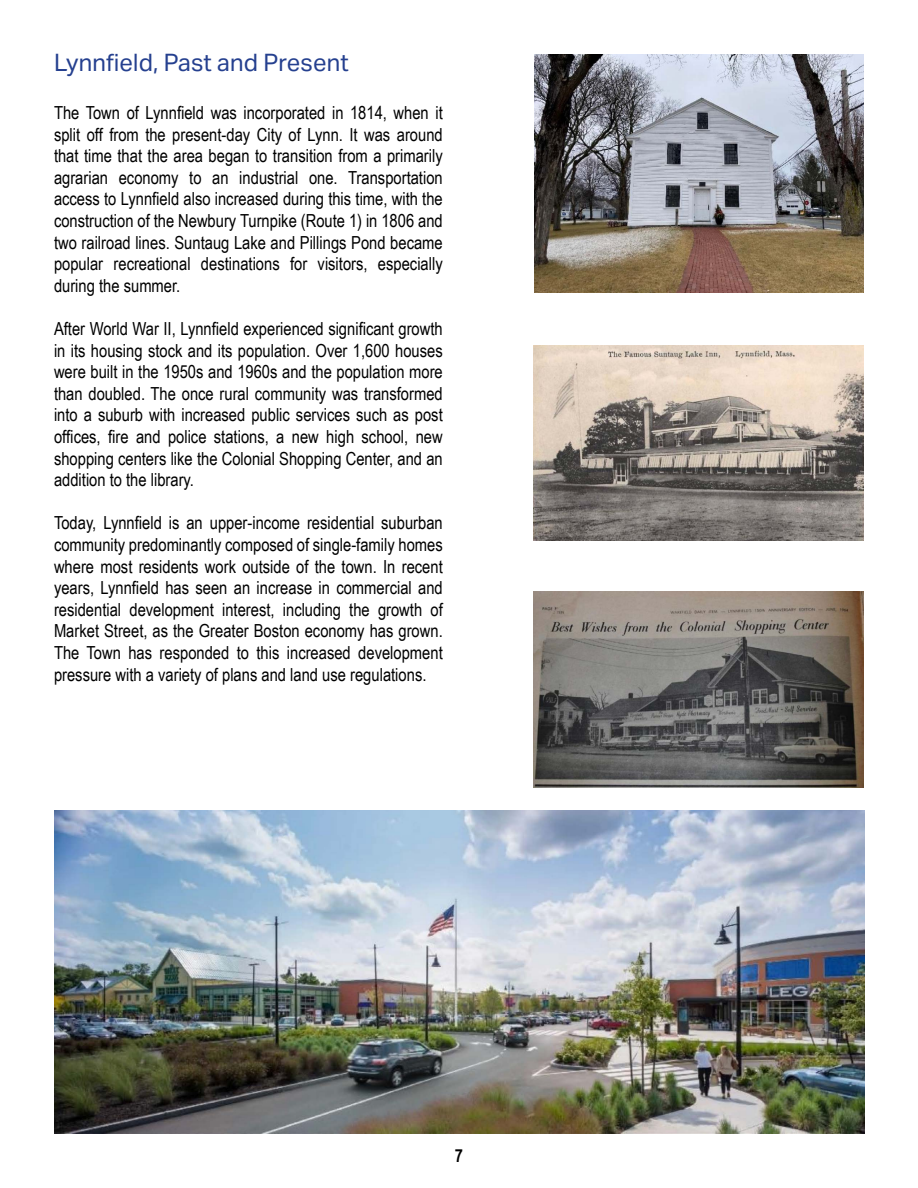
<style>
.page{position:relative;width:918px;height:1188px;background:#fff}
.page>*{position:absolute;margin:0;border:0;box-sizing:border-box;transform-origin:0 0}
.t1{font:24px "Aktiv Grotesk Arbc";color:#25408f}
.t2{font:18px/21.6px "Arial Narrow";color:#000;text-align:justify}
.t3{font:700 18px "Arial Narrow";color:#000}
</style>
<div class="page">
<img style="left:534px;top:54px;width:330px;height:239px">
<img style="left:533px;top:345px;width:330px;height:195px">
<img style="left:533px;top:592px;width:330px;height:196px">
<img style="left:54px;top:810px;width:810px;height:324px">
<h1 class="t1" style="left:54px;top:49px;width:296px">Lynnfield, Past and Present</h1>
<p class="t2" style="left:54px;top:101px;width:390px">The Town of Lynnfield was incorporated in 1814, when it split off from the present-day City of Lynn. It was around that time that the area began to transition from a primarily agrarian economy to an industrial one. Transportation access to Lynnfield also increased during this time, with the construction of the Newbury Turnpike (Route 1) in 1806 and two railroad lines. Suntaug Lake and Pillings Pond became popular recreational destinations for visitors, especially during the summer.</p>
<p class="t2" style="left:54px;top:317px;width:390px">After World War II, Lynnfield experienced significant growth in its housing stock and its population. Over 1,600 houses were built in the 1950s and 1960s and the population more than doubled. The once rural community was transformed into a suburb with increased public services such as post offices, fire and police stations, a new high school, new shopping centers like the Colonial Shopping Center, and an addition to the library.</p>
<p class="t2" style="left:54px;top:512px;width:390px">Today, Lynnfield is an upper-income residential suburban community predominantly composed of single-family homes where most residents work outside of the town. In recent years, Lynnfield has seen an increase in commercial and residential development interest, including the growth of Market Street, as the Greater Boston economy has grown.<br>The Town has responded to this increased development pressure with a variety of plans and land use regulations.</p>
<p class="t3" style="left:455px;top:1142px;width:10px">7</p>
</div>
